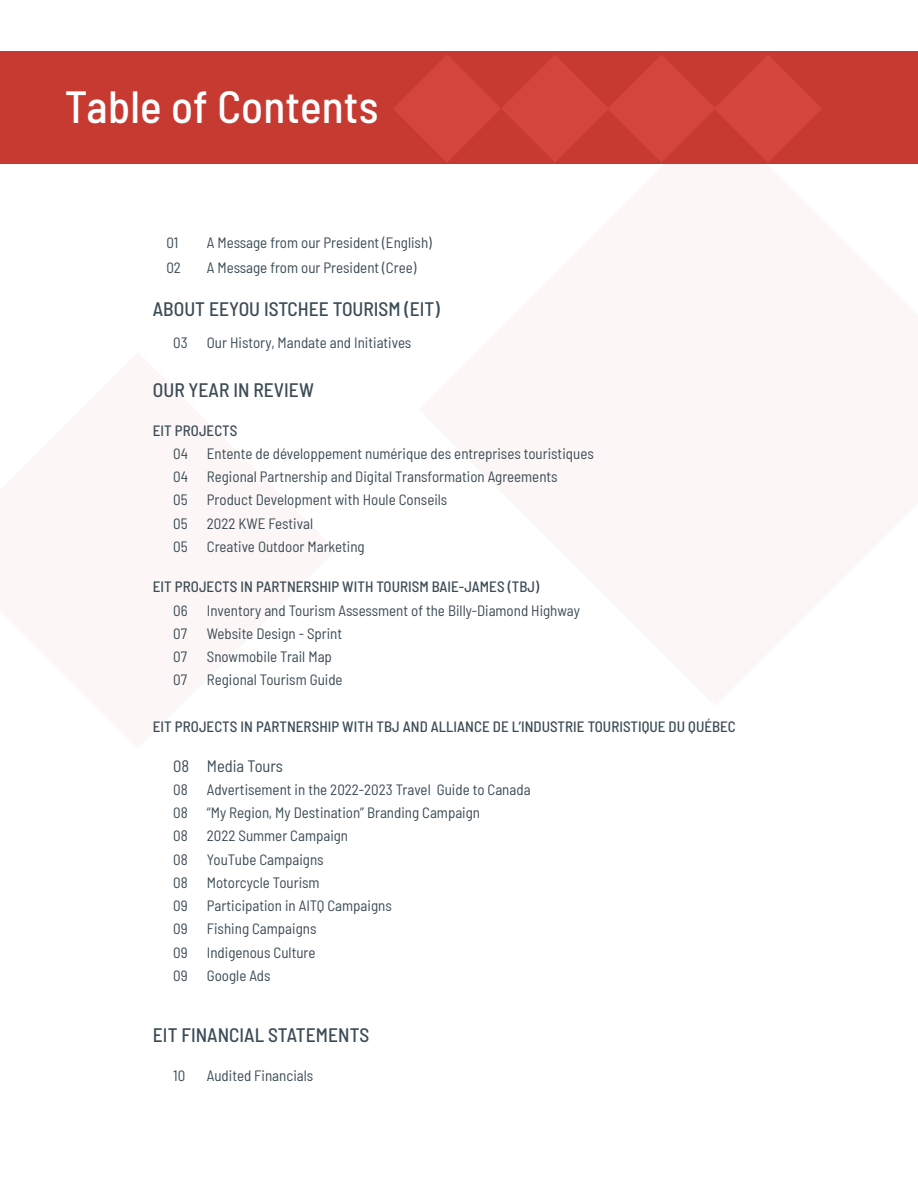
<style>
.page{position:relative;width:918px;height:1188px;background:#fff}
.page>*{position:absolute;margin:0;border:0;box-sizing:border-box;transform-origin:0 0}
.t1{font:500 semi-condensed 45px "Barlow";letter-spacing:.005em;color:#fff}
.Paragraph_Style_6{font:500 semi-condensed 19.5px "Barlow";color:#3c4c55}
.t2{font:semi-condensed 16.5px "Barlow";color:#3c4c55}
.Paragraph_Style_15{font:semi-condensed 15px "Barlow";color:#3c4c55}
.Paragraph_Style_6-2{font:500 semi-condensed 15px "Barlow";color:#3c4c55}
</style>
<div class="page">
<div style="left:0;top:52px;width:918px;height:112px;background:#c73a32"></div>
<svg style="left:394px;top:55px;width:427px;height:107px"></svg>
<p class="t1" style="left:65px;top:74px;width:315px">Table of Contents</p>
<p class="Paragraph_Style_15" style="left:166px;top:232px;width:13px">01</p>
<p class="Paragraph_Style_15" style="left:207px;top:232px;width:226px">A Message from our President (English)</p>
<p class="Paragraph_Style_15" style="left:166px;top:257px;width:16px">02</p>
<p class="Paragraph_Style_15" style="left:207px;top:257px;width:211px">A Message from our President (Cree)</p>
<p class="Paragraph_Style_6" style="left:153px;top:295px;width:288px">ABOUT EEYOU ISTCHEE TOURISM (EIT)</p>
<p class="Paragraph_Style_15" style="left:173px;top:332px;width:16px">03</p>
<p class="Paragraph_Style_15" style="left:207px;top:332px;width:206px">Our History, Mandate and Initiatives</p>
<p class="Paragraph_Style_6" style="left:153px;top:376px;width:163px">OUR YEAR IN REVIEW</p>
<p class="Paragraph_Style_6-2" style="left:153px;top:419px;width:86px">EIT PROJECTS</p>
<p class="Paragraph_Style_15" style="left:173px;top:443px;width:16px">04</p>
<p class="Paragraph_Style_15" style="left:207px;top:443px;width:388px">Entente de développement numérique des entreprises touristiques</p>
<p class="Paragraph_Style_15" style="left:173px;top:466px;width:16px">04</p>
<p class="Paragraph_Style_15" style="left:207px;top:466px;width:352px">Regional Partnership and Digital Transformation Agreements</p>
<p class="Paragraph_Style_15" style="left:173px;top:489px;width:16px">05</p>
<p class="Paragraph_Style_15" style="left:207px;top:489px;width:242px">Product Development with Houle Conseils</p>
<p class="Paragraph_Style_15" style="left:173px;top:513px;width:16px">05</p>
<p class="Paragraph_Style_15" style="left:207px;top:513px;width:108px">2022 KWE Festival</p>
<p class="Paragraph_Style_15" style="left:173px;top:536px;width:16px">05</p>
<p class="Paragraph_Style_15" style="left:207px;top:536px;width:159px">Creative Outdoor Marketing</p>
<p class="Paragraph_Style_6-2" style="left:153px;top:576px;width:388px">EIT PROJECTS IN PARTNERSHIP WITH TOURISM BAIE-JAMES (TBJ)</p>
<p class="Paragraph_Style_15" style="left:173px;top:600px;width:16px">06</p>
<p class="Paragraph_Style_15" style="left:207px;top:600px;width:375px">Inventory and Tourism Assessment of the Billy-Diamond Highway</p>
<p class="Paragraph_Style_15" style="left:173px;top:623px;width:15px">07</p>
<p class="Paragraph_Style_15" style="left:207px;top:623px;width:137px">Website Design - Sprint</p>
<p class="Paragraph_Style_15" style="left:173px;top:646px;width:15px">07</p>
<p class="Paragraph_Style_15" style="left:207px;top:646px;width:127px">Snowmobile Trail Map</p>
<p class="Paragraph_Style_15" style="left:173px;top:669px;width:15px">07</p>
<p class="Paragraph_Style_15" style="left:207px;top:669px;width:137px">Regional Tourism Guide</p>
<p class="Paragraph_Style_6-2" style="left:153px;top:716px;width:585px">EIT PROJECTS IN PARTNERSHIP WITH TBJ AND ALLIANCE DE L’INDUSTRIE TOURISTIQUE DU QUÉBEC</p>
<p class="t2" style="left:173px;top:754px;width:111px">08 Media Tours</p>
<p class="Paragraph_Style_15" style="left:173px;top:779px;width:16px">08</p>
<p class="Paragraph_Style_15" style="left:207px;top:779px;width:325px">Advertisement in the 2022-2023 Travel Guide to Canada</p>
<p class="Paragraph_Style_15" style="left:173px;top:802px;width:16px">08</p>
<p class="Paragraph_Style_15" style="left:207px;top:802px;width:275px">“My Region, My Destination” Branding Campaign</p>
<p class="Paragraph_Style_15" style="left:173px;top:825px;width:16px">08</p>
<p class="Paragraph_Style_15" style="left:207px;top:825px;width:143px">2022 Summer Campaign</p>
<p class="Paragraph_Style_15" style="left:173px;top:848px;width:16px">08</p>
<p class="Paragraph_Style_15" style="left:207px;top:848px;width:118px">YouTube Campaigns</p>
<p class="Paragraph_Style_15" style="left:173px;top:872px;width:16px">08</p>
<p class="Paragraph_Style_15" style="left:207px;top:872px;width:114px">Motorcycle Tourism</p>
<p class="Paragraph_Style_15" style="left:173px;top:895px;width:16px">09</p>
<p class="Paragraph_Style_15" style="left:207px;top:895px;width:186px">Participation in AITQ Campaigns</p>
<p class="Paragraph_Style_15" style="left:173px;top:918px;width:16px">09</p>
<p class="Paragraph_Style_15" style="left:207px;top:918px;width:111px">Fishing Campaigns</p>
<p class="Paragraph_Style_15" style="left:173px;top:941px;width:16px">09</p>
<p class="Paragraph_Style_15" style="left:207px;top:941px;width:110px">Indigenous Culture</p>
<p class="Paragraph_Style_15" style="left:173px;top:965px;width:16px">09</p>
<p class="Paragraph_Style_15" style="left:207px;top:965px;width:65px">Google Ads</p>
<p class="Paragraph_Style_6" style="left:153px;top:1020px;width:218px">EIT FINANCIAL STATEMENTS</p>
<p class="Paragraph_Style_15" style="left:173px;top:1065px;width:14px">10</p>
<p class="Paragraph_Style_15" style="left:207px;top:1065px;width:108px">Audited Financials</p>
</div>
